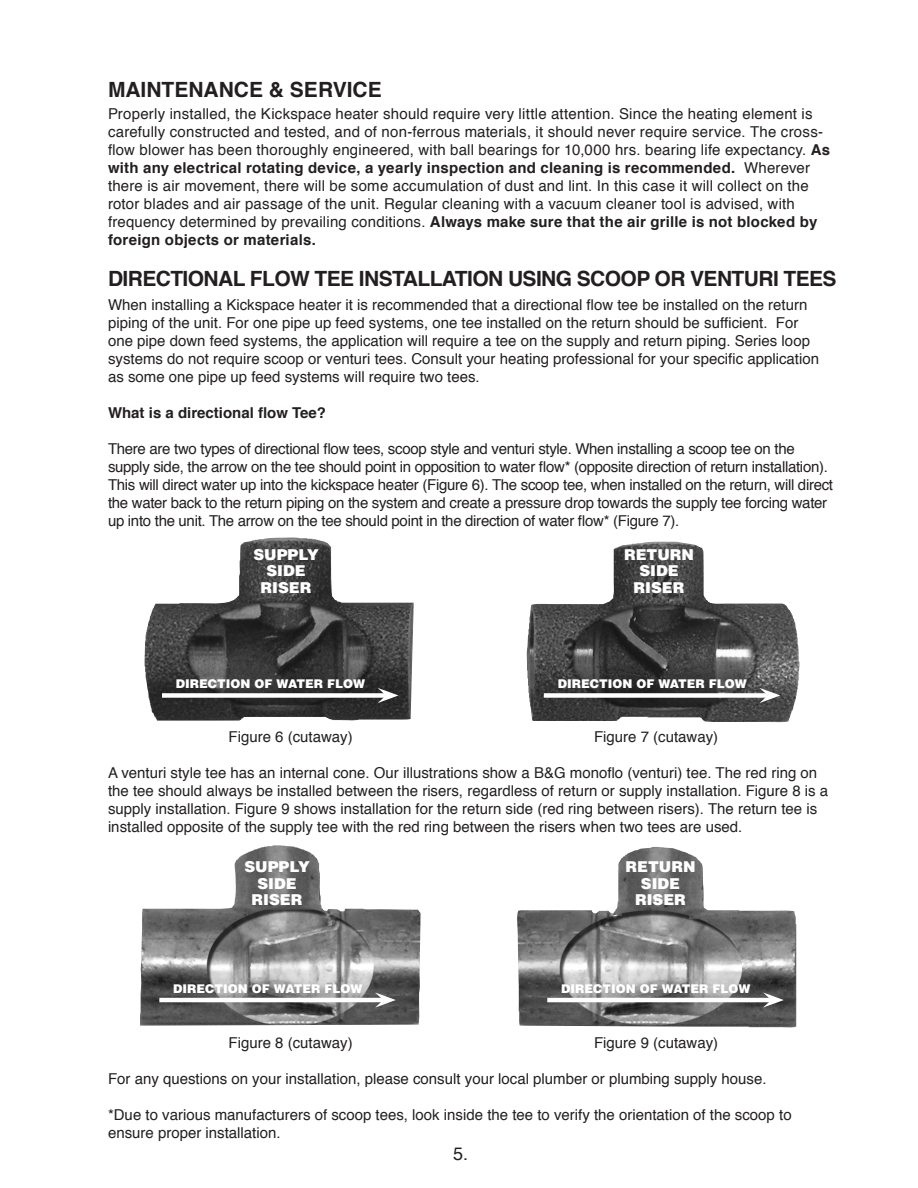
<style>
.page{position:relative;width:918px;height:1188px;background:#fff}
.page>*{position:absolute;margin:0;border:0;box-sizing:border-box;transform-origin:0 0}
.t1{font:700 21px "Helvetica";letter-spacing:-.03em;color:#231f20}
.t2{font:700 21px "Helvetica";color:#231f20}
.t3{font:18px "Helvetica";color:#231f20}
.t4{font:15px/18px "Helvetica";color:#231f20}
.t5{font:15px/18px "Helvetica";letter-spacing:-.02em;color:#231f20}
.t6{font:900 15px "Helvetica";color:#fff}
.t7{font:700 15px "Helvetica";color:#231f20}
.t8{font:900 12px "Helvetica";color:#fff}
.s1{font-weight:700}
</style>
<div class="page">
<img style="left:517px;top:847px;width:279px;height:181px">
<img style="left:526px;top:542px;width:274px;height:181px">
<img style="left:145px;top:537px;width:269px;height:184px">
<img style="left:140px;top:845px;width:281px;height:181px">
<div style="left:162px;top:693px;width:224px;height:5px;background:#fff"></div>
<svg style="left:378px;top:688px;width:21px;height:15px"></svg>
<div style="left:544px;top:693px;width:224px;height:5px;background:#fff"></div>
<svg style="left:760px;top:688px;width:20px;height:15px"></svg>
<hr style="left:547px;top:998px;width:224px;height:4px;background:#fff">
<svg style="left:763px;top:992px;width:21px;height:16px"></svg>
<hr style="left:159px;top:998px;width:224px;height:4px;background:#fff">
<svg style="left:375px;top:992px;width:21px;height:16px"></svg>
<p class="t2" style="left:108px;top:75px;width:275px">MAINTENANCE &amp; SERVICE</p>
<p class="t4" style="left:108px;top:106px;width:724px">Properly installed, the Kickspace heater should require very little attention. Since the heating element is carefully constructed and tested, and of non-ferrous materials, it should never require service. The cross&shy;flow blower has been thoroughly engineered, with ball bearings for 10,000 hrs. bearing life expectancy. <span class="s1">As with any electrical rotating device, a yearly inspection and cleaning is recommended.</span> Wherever there is air movement, there will be some accumulation of dust and lint. In this case it will collect on the rotor blades and air passage of the unit. Regular cleaning with a vacuum cleaner tool is advised, with frequency determined by prevailing conditions. <span class="s1">Always make sure that the air grille is not blocked by foreign objects or materials.</span></p>
<p class="t1" style="left:108px;top:265px;width:730px">DIRECTIONAL FLOW TEE INSTALLATION USING SCOOP OR VENTURI TEES</p>
<p class="t4" style="left:108px;top:297px;width:713px">When installing a Kickspace heater it is recommended that a directional flow tee be installed on the return piping of the unit. For one pipe up feed systems, one tee installed on the return should be sufficient. For one pipe down feed systems, the application will require a tee on the supply and return piping. Series loop systems do not require scoop or venturi tees. Consult your heating professional for your specific application as some one pipe up feed systems will require two tees.</p>
<p class="t7" style="left:108px;top:402px;width:220px">What is a directional flow Tee?</p>
<p class="t5" style="left:108px;top:441px;width:727px">There are two types of directional flow tees, scoop style and venturi style. When installing a scoop tee on the supply side, the arrow on the tee should point in opposition to water flow* (opposite direction of return installation).<br>This will direct water up into the kickspace heater (Figure 6). The scoop tee, when installed on the return, will direct the water back to the return piping on the system and create a pressure drop towards the supply tee forcing water up into the unit. The arrow on the tee should point in the direction of water flow* (Figure 7).</p>
<p class="t6" style="left:253px;top:544px;width:67px">SUPPLY</p>
<p class="t6" style="left:266px;top:561px;width:41px">SIDE</p>
<p class="t6" style="left:261px;top:577px;width:52px">RISER</p>
<p class="t6" style="left:624px;top:544px;width:71px">RETURN</p>
<p class="t6" style="left:639px;top:561px;width:41px">SIDE</p>
<p class="t6" style="left:634px;top:577px;width:52px">RISER</p>
<p class="t8" style="left:176px;top:676px;width:191px">DIRECTION OF WATER FLOW</p>
<p class="t8" style="left:558px;top:676px;width:191px">DIRECTION OF WATER FLOW</p>
<p class="t4" style="left:229px;top:729px;width:126px">Figure 6 (cutaway)</p>
<p class="t4" style="left:594px;top:729px;width:126px">Figure 7 (cutaway)</p>
<p class="t4" style="left:108px;top:765px;width:722px">A venturi style tee has an internal cone. Our illustrations show a B&amp;G monoflo (venturi) tee. The red ring on the tee should always be installed between the risers, regardless of return or supply installation. Figure 8 is a supply installation. Figure 9 shows installation for the return side (red ring between risers). The return tee is installed opposite of the supply tee with the red ring between the risers when two tees are used.</p>
<p class="t6" style="left:244px;top:857px;width:67px">SUPPLY</p>
<p class="t6" style="left:257px;top:873px;width:41px">SIDE</p>
<p class="t6" style="left:252px;top:890px;width:52px">RISER</p>
<p class="t6" style="left:626px;top:857px;width:71px">RETURN</p>
<p class="t6" style="left:641px;top:873px;width:41px">SIDE</p>
<p class="t6" style="left:635px;top:890px;width:52px">RISER</p>
<p class="t8" style="left:173px;top:981px;width:191px">DIRECTION OF WATER FLOW</p>
<p class="t8" style="left:561px;top:981px;width:191px">DIRECTION OF WATER FLOW</p>
<p class="t4" style="left:229px;top:1035px;width:126px">Figure 8 (cutaway)</p>
<p class="t4" style="left:594px;top:1035px;width:126px">Figure 9 (cutaway)</p>
<p class="t4" style="left:108px;top:1071px;width:660px">For any questions on your installation, please consult your local plumber or plumbing supply house.</p>
<p class="t4" style="left:108px;top:1107px;width:685px">*Due to various manufacturers of scoop tees, look inside the tee to verify the orientation of the scoop to ensure proper installation.</p>
<p class="t3" style="left:453px;top:1141px;width:17px">5.</p>
</div>
